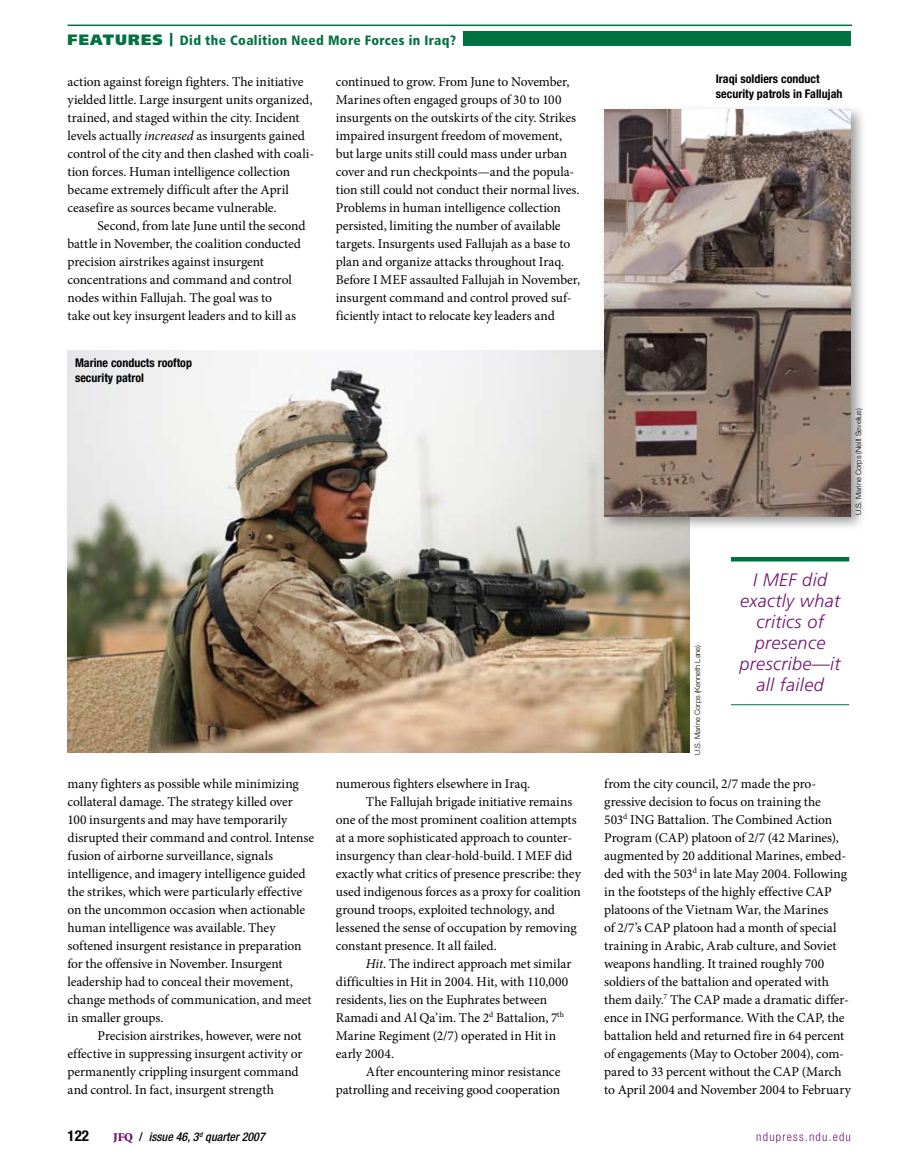
<style>
.page{position:relative;width:905px;height:1175px;background:#fff}
.page>*{position:absolute;margin:0;border:0;box-sizing:border-box;transform-origin:0 0}
.t1{font:italic 300 18px/21px "Frutiger LT Std";letter-spacing:.02em;color:#701471;text-align:center}
.t2{font:700 condensed 15px "Helvetica Neue LT Std";color:#000}
.t3{font:13.5px/18px "Minion Pro";letter-spacing:-.005em;color:#000}
.t4{font:900 condensed 13.5px "Frutiger LT Std";letter-spacing:.025em;color:#007242}
.t5{font:700 condensed 12px/15px "Helvetica Neue LT Std";color:#000}
.t6{font:italic 500 condensed 12px "Helvetica Neue LT Std";color:#000}
.t7{font:300 condensed 12px "Helvetica Neue LT Std";letter-spacing:.1em;color:#701471}
.t8{font:300 7.5px "Helvetica Neue LT Std";color:#000}
.s1{font-stretch:normal;font-size:15px}
.s2{font-stretch:normal}
.s3{font-style:italic}
.s4{font-family:"Minion Std";font-weight:900;font-style:normal;font-stretch:normal;color:#701471}
.s5{font-style:normal}
</style>
<div class="page">
<hr style="left:68px;top:25px;width:784px;height:1px;background:#007242">
<div style="left:463px;top:31px;width:387px;height:15px;background:#007242"></div>
<img style="left:68px;top:351px;width:621px;height:402px">
<div style="left:598px;top:104px;width:270px;height:430px;background:#000;opacity:.4"></div>
<img style="left:604px;top:110px;width:246px;height:406px">
<hr style="left:730px;top:557px;width:119px;height:4px;background:#007242">
<hr style="left:730px;top:704px;width:119px;height:1px;background:#007242">
<p class="t4" style="left:68px;top:32px;width:390px"><span class="s1">FEATURES</span> <span class="s2">|</span> Did the Coalition Need More Forces in Iraq?</p>
<p class="t3" style="left:68px;top:72px;width:248px">action against foreign fighters. The initiative yielded little. Large insurgent units organized, trained, and staged within the city. Incident levels actually <span class="s3">increased</span> as insurgents gained control of the city and then clashed with coali&shy;tion forces. Human intelligence collection became extremely difficult after the April ceasefire as sources became vulnerable.</p>
<p class="t3" style="left:68px;top:216px;width:239px;text-indent:30px">Second, from late June until the second battle in November, the coalition conducted precision airstrikes against insurgent concentrations and command and control nodes within Fallujah. The goal was to<br>take out key insurgent leaders and to kill as</p>
<p class="t3" style="left:336px;top:72px;width:246px">continued to grow. From June to November, Marines often engaged groups of 30 to 100 insurgents on the outskirts of the city. Strikes impaired insurgent freedom of movement, but large units still could mass under urban cover and run checkpoints—and the popula&shy;tion still could not conduct their normal lives.<br>Problems in human intelligence collection persisted, limiting the number of available targets. Insurgents used Fallujah as a base to plan and organize attacks throughout Iraq.<br>Before I MEF assaulted Fallujah in November, insurgent command and control proved suf&shy;ficiently intact to relocate key leaders and</p>
<p class="t5" style="left:75px;top:355px;width:118px">Marine conducts rooftop security patrol</p>
<p class="t3" style="left:68px;top:774px;width:248px">many fighters as possible while minimizing collateral damage. The strategy killed over 100 insurgents and may have temporarily disrupted their command and control. Intense fusion of airborne surveillance, signals intelligence, and imagery intelligence guided the strikes, which were particularly effective on the uncommon occasion when actionable human intelligence was available. They softened insurgent resistance in preparation for the offensive in November. Insurgent leadership had to conceal their movement, change methods of communication, and meet in smaller groups.</p>
<p class="t3" style="left:68px;top:1026px;width:236px;text-indent:30px">Precision airstrikes, however, were not effective in suppressing insurgent activity or permanently crippling insurgent command and control. In fact, insurgent strength</p>
<p class="t3" style="left:336px;top:774px;width:196px">numerous fighters elsewhere in Iraq.</p>
<p class="t3" style="left:366px;top:792px;width:208px">The Fallujah brigade initiative remains</p>
<p class="t3" style="left:336px;top:810px;width:242px">one of the most prominent coalition attempts</p>
<p class="t3" style="left:336px;top:828px;width:238px">at a more sophisticated approach to counter-</p>
<p class="t3" style="left:336px;top:846px;width:238px">insurgency than clear-hold-build. I MEF did</p>
<p class="t3" style="left:336px;top:864px;width:246px">exactly what critics of presence prescribe: they</p>
<p class="t3" style="left:336px;top:882px;width:246px">used indigenous forces as a proxy for coalition</p>
<p class="t3" style="left:336px;top:900px;width:220px">ground troops, exploited technology, and</p>
<p class="t3" style="left:336px;top:918px;width:242px">lessened the sense of occupation by removing</p>
<p class="t3" style="left:336px;top:936px;width:162px">constant presence. It all failed.</p>
<p class="t3" style="left:366px;top:954px;width:207px"><span class="s3">Hit</span>. The indirect approach met similar</p>
<p class="t3" style="left:336px;top:972px;width:234px">difficulties in Hit in 2004. Hit, with 110,000</p>
<p class="t3" style="left:336px;top:990px;width:213px">residents, lies on the Euphrates between</p>
<p class="t3" style="left:336px;top:1008px;width:230px">Ramadi and Al Qa’im. The 2<sup>d</sup> Battalion, 7<sup>th</sup></p>
<p class="t3" style="left:336px;top:1026px;width:222px">Marine Regiment (2/7) operated in Hit in</p>
<p class="t3" style="left:336px;top:1044px;width:60px">early 2004.</p>
<p class="t3" style="left:366px;top:1062px;width:196px">After encountering minor resistance</p>
<p class="t3" style="left:336px;top:1080px;width:226px">patrolling and receiving good cooperation</p>
<p class="t5" style="left:716px;top:71px;width:128px">Iraqi soldiers conduct security patrols in Fallujah</p>
<p class="t8" style="left:693px;top:755px;width:112px;rotate:-90deg">U.S. Marine Corps (Kenneth Lane)</p>
<p class="t8" style="left:854px;top:515px;width:109px;rotate:-90deg">U.S. Marine Corps (Neill Sevelius)</p>
<h1 class="t1" style="left:739px;top:569px;width:102px">I MEF did exactly what critics of presence prescribe—it all failed</h1>
<p class="t3" style="left:604px;top:774px;width:248px">from the city council, 2/7 made the pro&shy;gressive decision to focus on training the<br>503<sup>d</sup> ING Battalion. The Combined Action Program (CAP) platoon of 2/7 (42 Marines), augmented by 20 additional Marines, embed&shy;ded with the 503<sup>d</sup> in late May 2004. Following in the footsteps of the highly effective CAP platoons of the Vietnam War, the Marines<br>of 2/7’s CAP platoon had a month of special training in Arabic, Arab culture, and Soviet weapons handling. It trained roughly 700 soldiers of the battalion and operated with them daily.<sup>7</sup> The CAP made a dramatic differ&shy;ence in ING performance. With the CAP, the battalion held and returned fire in 64 percent of engagements (May to October 2004), com&shy;pared to 33 percent without the CAP (March to April 2004 and November 2004 to February</p>
<p class="t2" style="left:68px;top:1126px;width:23px">122</p>
<p class="t6" style="left:113px;top:1129px;width:153px"><span class="s4">JFQ</span> <span class="s5">/</span> issue 46, 3<sup>d</sup> quarter 2007</p>
<p class="t7" style="left:756px;top:1129px;width:96px">ndupress.ndu.edu</p>
</div>
